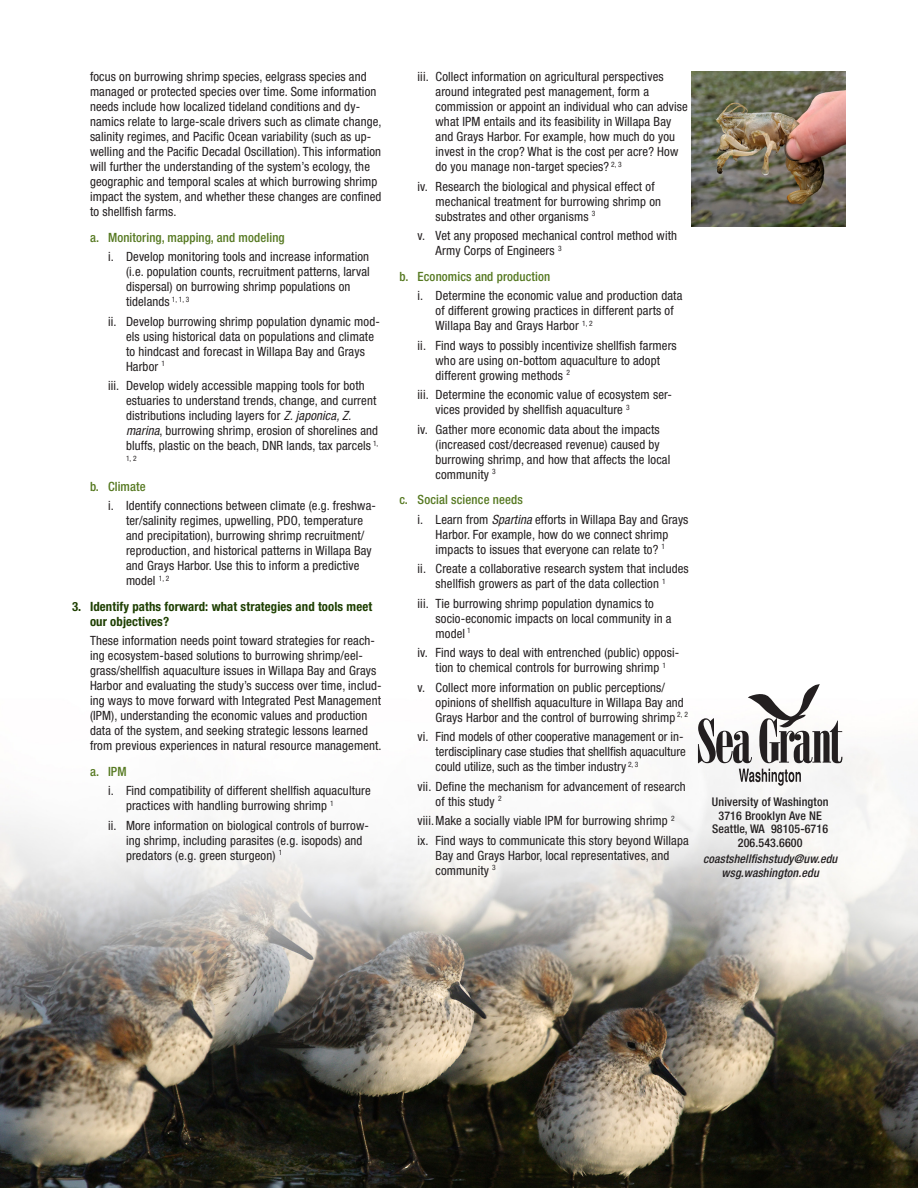
<style>
.page{position:relative;width:918px;height:1188px;background:#fff}
.page>*{position:absolute;margin:0;border:0;box-sizing:border-box;transform-origin:0 0}
.iii{font:condensed 12.75px/15px "Helvetica Neue LT Std";letter-spacing:.01em;color:#231f20}
._1para{font:condensed 12.75px/15px "Helvetica Neue LT Std";letter-spacing:.01em;color:#231f20}
.aa{font:500 condensed 12.75px "Helvetica Neue LT Std";letter-spacing:.01em;color:#567921}
._1{font:700 condensed 12.75px/15px "Helvetica Neue LT Std";letter-spacing:.01em;color:#1e3f02}
.Paragraph_Style_1{font:500 condensed 12px "Helvetica Neue LT Std";letter-spacing:.01em;color:#231f20}
.Paragraph_Style_1-2{font:italic 500 condensed 12px "Helvetica Neue LT Std";letter-spacing:.01em;color:#231f20}
.iii-2{font:condensed 7.5px "Helvetica Neue LT Std";color:#231f20}
.s1{font-style:italic}
</style>
<div class="page">
<img style="left:0;top:731px;width:918px;height:457px">
<img style="left:692px;top:72px;width:154px;height:154px">
<svg style="left:698px;top:684px;width:144px;height:79px"></svg>
<svg style="left:739px;top:769px;width:62px;height:17px"></svg>
<p class="_1para" style="left:90px;top:69px;width:293px">focus on burrowing shrimp species, eelgrass species and managed or protected species over time. Some information needs include how localized tideland conditions and dy&shy;namics relate to large-scale drivers such as climate change, salinity regimes, and Pacific Ocean variability (such as up&shy;welling and the Pacific Decadal Oscillation). This information will further the understanding of the system’s ecology, the geographic and temporal scales at which burrowing shrimp impact the system, and whether these changes are confined to shellfish farms.</p>
<p class="aa" style="left:90px;top:229px;width:196px">a. Monitoring, mapping, and modeling</p>
<p class="iii" style="left:126px;top:249px;width:245px;text-indent:-18px">i. Develop monitoring tools and increase information (i.e. population counts, recruitment patterns, larval dispersal) on burrowing shrimp populations on tidelands <sup>1,</sup> <sup>1,</sup> <sup>3</sup></p>
<p class="iii" style="left:126px;top:314px;width:255px;text-indent:-18px">ii. Develop burrowing shrimp population dynamic mod&shy;els using historical data on populations and climate to hindcast and forecast in Willapa Bay and Grays Harbor <sup>1</sup></p>
<p class="iii" style="left:126px;top:378px;width:254px;text-indent:-18px">iii. Develop widely accessible mapping tools for both estuaries to understand trends, change, and current distributions including layers for <span class="s1">Z. japonica, Z. marina</span>, burrowing shrimp, erosion of shorelines and bluffs, plastic on the beach, DNR lands, tax parcels <sup>1,</sup></p>
<p class="iii-2" style="left:126px;top:454px;width:12px">1, 2</p>
<p class="aa" style="left:90px;top:478px;width:57px">b. Climate</p>
<p class="iii" style="left:126px;top:498px;width:251px;text-indent:-18px">i. Identify connections between climate (e.g. freshwa&shy;ter/salinity regimes, upwelling, PDO, temperature and precipitation), burrowing shrimp recruitment/ reproduction, and historical patterns in Willapa Bay and Grays Harbor. Use this to inform a predictive model <sup>1,</sup> <sup>2</sup></p>
<p class="_1" style="left:90px;top:598px;width:284px;text-indent:-18px">3. Identify paths forward: what strategies and tools meet our objectives?</p>
<p class="_1para" style="left:90px;top:633px;width:293px">These information needs point toward strategies for reach&shy;ing ecosystem-based solutions to burrowing shrimp/eel&shy;grass/shellfish aquaculture issues in Willapa Bay and Grays Harbor and evaluating the study’s success over time, includ&shy;ing ways to move forward with Integrated Pest Management (IPM), understanding the economic values and production data of the system, and seeking strategic lessons learned from previous experiences in natural resource management.</p>
<p class="aa" style="left:90px;top:763px;width:38px">a. IPM</p>
<p class="iii" style="left:126px;top:783px;width:246px;text-indent:-18px">i. Find compatibility of different shellfish aquaculture practices with handling burrowing shrimp <sup>1</sup></p>
<p class="iii" style="left:126px;top:818px;width:244px;text-indent:-18px">ii. More information on biological controls of burrow&shy;ing shrimp, including parasites (e.g. isopods) and predators (e.g. green sturgeon) <sup>1</sup></p>
<p class="iii" style="left:436px;top:69px;width:254px;text-indent:-18px">iii. Collect information on agricultural perspectives around integrated pest management, form a commission or appoint an individual who can advise what IPM entails and its feasibility in Willapa Bay and Grays Harbor. For example, how much do you invest in the crop? What is the cost per acre? How do you manage non-target species? <sup>2,</sup> <sup>3</sup></p>
<p class="iii" style="left:436px;top:179px;width:227px;text-indent:-18px">iv. Research the biological and physical effect of mechanical treatment for burrowing shrimp on substrates and other organisms <sup>3</sup></p>
<p class="iii" style="left:436px;top:228px;width:243px;text-indent:-18px">v. Vet any proposed mechanical control method with<br>Army Corps of Engineers <sup>3</sup></p>
<p class="aa" style="left:400px;top:268px;width:152px">b. Economics and production</p>
<p class="iii" style="left:436px;top:288px;width:248px;text-indent:-18px">i. Determine the economic value and production data of different growing practices in different parts of<br>Willapa Bay and Grays Harbor <sup>1,</sup> <sup>2</sup></p>
<p class="iii" style="left:436px;top:338px;width:243px;text-indent:-18px">ii. Find ways to possibly incentivize shellfish farmers who are using on-bottom aquaculture to adopt different growing methods <sup>2</sup></p>
<p class="iii" style="left:436px;top:387px;width:238px;text-indent:-18px">iii. Determine the economic value of ecosystem ser&shy;vices provided by shellfish aquaculture <sup>3</sup></p>
<p class="iii" style="left:436px;top:422px;width:236px;text-indent:-18px">iv. Gather more economic data about the impacts (increased cost/decreased revenue) caused by burrowing shrimp, and how that affects the local community <sup>3</sup></p>
<p class="aa" style="left:400px;top:492px;width:125px">c. Social science needs</p>
<p class="iii" style="left:418px;top:512px;width:272px;text-align:center">i. Learn from <span class="s1">Spartina</span> efforts in Willapa Bay and Grays<br>Harbor. For example, how do we connect shrimp impacts to issues that everyone can relate to? <sup>1</sup></p>
<p class="iii" style="left:418px;top:561px;width:273px;text-align:center">ii. Create a collaborative research system that includes shellfish growers as part of the data collection <sup>1</sup></p>
<p class="iii" style="left:436px;top:596px;width:238px;text-indent:-18px">iii. Tie burrowing shrimp population dynamics to socio-economic impacts on local community in a model <sup>1</sup></p>
<p class="iii" style="left:418px;top:645px;width:263px;text-align:center">iv. Find ways to deal with entrenched (public) opposi&shy;tion to chemical controls for burrowing shrimp <sup>1</sup></p>
<p class="iii" style="left:436px;top:680px;width:254px;text-indent:-18px">v. Collect more information on public perceptions/ opinions of shellfish aquaculture in Willapa Bay and<br>Grays Harbor and the control of burrowing shrimp <sup>2,</sup> <sup>2</sup></p>
<p class="iii" style="left:436px;top:729px;width:252px;text-indent:-18px">vi. Find models of other cooperative management or in&shy;terdisciplinary case studies that shellfish aquaculture could utilize, such as the timber industry <sup>2,</sup> <sup>3</sup></p>
<p class="iii" style="left:436px;top:779px;width:252px;text-indent:-18px">vii. Define the mechanism for advancement of research of this study <sup>2</sup></p>
<p class="iii" style="left:418px;top:813px;width:259px">viii.Make a socially viable IPM for burrowing shrimp <sup>2</sup></p>
<p class="iii" style="left:436px;top:833px;width:255px;text-indent:-18px">ix. Find ways to communicate this story beyond Willapa<br>Bay and Grays Harbor, local representatives, and community <sup>3</sup></p>
<p class="Paragraph_Style_1" style="left:712px;top:795px;width:118px">University of Washington</p>
<p class="Paragraph_Style_1" style="left:719px;top:808px;width:105px">3716 Brooklyn Ave NE</p>
<p class="Paragraph_Style_1" style="left:712px;top:822px;width:117px">Seattle, WA 98105-6716</p>
<p class="Paragraph_Style_1" style="left:738px;top:835px;width:66px">206.543.6600</p>
<p class="Paragraph_Style_1-2" style="left:703px;top:852px;width:136px">coastshellfishstudy@uw.edu</p>
<p class="Paragraph_Style_1-2" style="left:722px;top:865px;width:99px">wsg.washington.edu</p>
</div>
